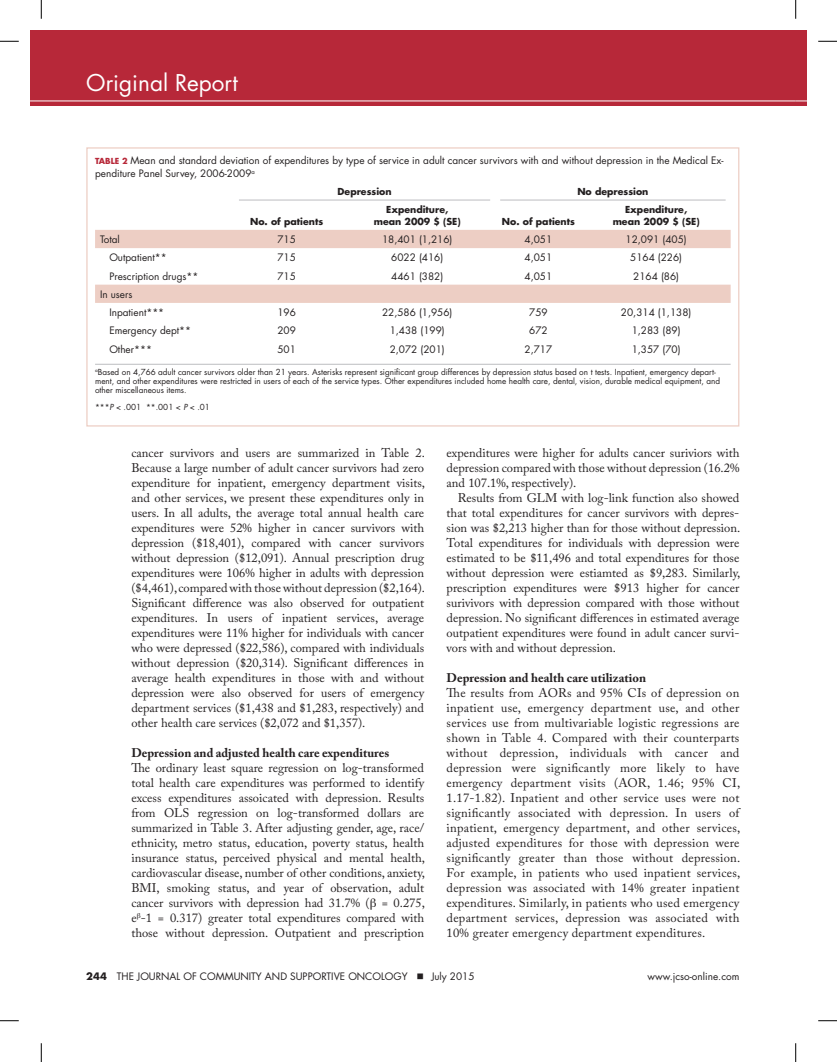
<style>
.page{position:relative;width:837px;height:1062px;background:#fff}
.page>*{position:absolute;margin:0;border:0;box-sizing:border-box;transform-origin:0 0}
.t1{font:22.5px "Futura Std";color:#fff}
.t2{font:12.5px/15px "Adobe Caslon Pro";color:#231f20;text-align:justify}
.t3{font:700 12.5px "Adobe Caslon Pro";color:#231f20}
.t4{font:10px/13.1px "Futura Std";color:#231f20}
.t5{font:700 9.38px/11.9px "Futura Std";color:#231f20;text-align:center}
.t6{font:8.12px/9.4px "Futura Std";color:#231f20}
.s1{font-weight:700;font-size:8.12px;color:#b72839}
.s2{font-style:italic}
.s3{font-weight:700}
</style>
<div class="page">
<hr style="left:95px;top:364px;width:635px;height:1px;background:#bcbdc0">
<svg style="left:95px;top:230px;width:635px;height:73px"></svg>
<hr style="left:239px;top:200px;width:251px;height:1px;background:#bcbdc0">
<hr style="left:500px;top:200px;width:225px;height:1px;background:#bcbdc0">
<div style="left:86px;top:147px;width:653px;height:279px;border:1px solid #edcec4"></div>
<div style="left:30px;top:30px;width:765px;height:75px;background:#b72839"></div>
<div style="left:795px;top:30px;width:11px;height:75px;background:#b72839"></div>
<hr style="left:30px;top:100px;width:765px;height:1px;background:#fff">
<svg style="left:0;top:40px;width:19px;height:2px"></svg>
<svg style="left:818px;top:40px;width:18px;height:2px"></svg>
<svg style="left:0;top:1020px;width:19px;height:1px"></svg>
<svg style="left:818px;top:1020px;width:18px;height:1px"></svg>
<svg style="left:40px;top:0;width:2px;height:19px"></svg>
<svg style="left:40px;top:1043px;width:2px;height:18px"></svg>
<svg style="left:795px;top:0;width:1px;height:19px"></svg>
<svg style="left:795px;top:1043px;width:1px;height:18px"></svg>
<h1 class="t1" style="left:86px;top:68px;width:153px">Original Report</h1>
<p class="t4" style="left:95px;top:154px;width:629px"><span class="s1">TABLE 2</span> Mean and standard deviation of expenditures by type of service in adult cancer survivors with and without depression in the Medical Ex&shy;penditure Panel Survey, 2006-2009<sup>a</sup></p>
<p class="t5" style="left:337px;top:186px;width:55px">Depression</p>
<p class="t5" style="left:577px;top:186px;width:73px">No depression</p>
<p class="t5" style="left:250px;top:215px;width:75px">No. of patients</p>
<p class="t5" style="left:373px;top:203px;width:88px">Expenditure, mean 2009 $ (SE)</p>
<p class="t5" style="left:501px;top:215px;width:75px">No. of patients</p>
<p class="t5" style="left:612px;top:203px;width:88px">Expenditure, mean 2009 $ (SE)</p>
<p class="t4" style="left:100px;top:233px;width:21px">Total</p>
<p class="t4" style="left:277px;top:233px;width:20px">715</p>
<p class="t4" style="left:382px;top:233px;width:72px">18,401 (1,216)</p>
<p class="t4" style="left:524px;top:233px;width:29px">4,051</p>
<p class="t4" style="left:625px;top:233px;width:63px">12,091 (405)</p>
<p class="t4" style="left:109px;top:251px;width:59px">Outpatient**</p>
<p class="t4" style="left:277px;top:251px;width:20px">715</p>
<p class="t4" style="left:391px;top:251px;width:53px">6022 (416)</p>
<p class="t4" style="left:524px;top:251px;width:29px">4,051</p>
<p class="t4" style="left:630px;top:251px;width:53px">5164 (226)</p>
<p class="t4" style="left:109px;top:269px;width:90px">Prescription drugs**</p>
<p class="t4" style="left:277px;top:269px;width:20px">715</p>
<p class="t4" style="left:391px;top:269px;width:53px">4461 (382)</p>
<p class="t4" style="left:524px;top:269px;width:29px">4,051</p>
<p class="t4" style="left:633px;top:269px;width:47px">2164 (86)</p>
<p class="t4" style="left:109px;top:285px;width:56px;line-height:18.2px;text-indent:-9px">In users<br>Inpatient***</p>
<p class="t4" style="left:277px;top:306px;width:20px">196</p>
<p class="t4" style="left:382px;top:306px;width:72px">22,586 (1,956)</p>
<p class="t4" style="left:529px;top:306px;width:20px">759</p>
<p class="t4" style="left:620px;top:306px;width:72px">20,314 (1,138)</p>
<p class="t4" style="left:109px;top:324px;width:83px">Emergency dept**</p>
<p class="t4" style="left:277px;top:324px;width:20px">209</p>
<p class="t4" style="left:389px;top:324px;width:57px">1,438 (199)</p>
<p class="t4" style="left:529px;top:324px;width:20px">672</p>
<p class="t4" style="left:631px;top:324px;width:50px">1,283 (89)</p>
<p class="t4" style="left:109px;top:342px;width:44px">Other***</p>
<p class="t4" style="left:277px;top:342px;width:20px">501</p>
<p class="t4" style="left:389px;top:342px;width:57px">2,072 (201)</p>
<p class="t4" style="left:524px;top:342px;width:29px">2,717</p>
<p class="t4" style="left:631px;top:342px;width:50px">1,357 (70)</p>
<p class="t6" style="left:95px;top:367px;width:626px"><sup>a</sup>Based on 4,766 adult cancer survivors older than 21 years. Asterisks represent significant group differences by depression status based on t tests. Inpatient, emergency depart&shy;ment, and other expenditures were restricted in users of each of the service types. Other expenditures included home health care, dental, vision, durable medical equipment, and other miscellaneous items.</p>
<p class="t6" style="left:95px;top:402px;width:116px">***<span class="s2">P</span> &lt; .001 **.001 &lt; <span class="s2">P</span> &lt; .01</p>
<p class="t2" style="left:131px;top:444px;width:295px">cancer survivors and users are summarized in Table 2.<br>Because a large number of adult cancer survivors had zero expenditure for inpatient, emergency department visits, and other services, we present these expenditures only in users. In all adults, the average total annual health care expenditures were 52% higher in cancer survivors with depression ($18,401), compared with cancer survivors without depression ($12,091). Annual prescription drug expenditures were 106% higher in adults with depression ($4,461), compared with those without depression ($2,164).<br>Significant difference was also observed for outpatient expenditures. In users of inpatient services, average expenditures were 11% higher for individuals with cancer who were depressed ($22,586), compared with individuals without depression ($20,314). Significant differences in average health expenditures in those with and without depression were also observed for users of emergency department services ($1,438 and $1,283, respectively) and other health care services ($2,072 and $1,357).</p>
<p class="t3" style="left:131px;top:745px;width:259px">Depression and adjusted health care expenditures</p>
<p class="t2" style="left:131px;top:759px;width:295px">The ordinary least square regression on log-transformed total health care expenditures was performed to identify excess expenditures assoicated with depression. Results from OLS regression on log-transformed dollars are summarized in Table 3. After adjusting gender, age, race/ ethnicity, metro status, education, poverty status, health insurance status, perceived physical and mental health, cardiovascular disease, number of other conditions, anxiety, BMI, smoking status, and year of observation, adult cancer survivors with depression had 31.7% ( = 0.275, e -1 = 0.317) greater total expenditures compared with those without depression. Outpatient and prescription</p>
<p class="t2" style="left:446px;top:444px;width:294px">expenditures were higher for adults cancer suriviors with depression compared with those without depression (16.2% and 107.1%, respectively).</p>
<p class="t2" style="left:446px;top:489px;width:295px;text-indent:11px">Results from GLM with log-link function also showed that total expenditures for cancer survivors with depres&shy;sion was $2,213 higher than for those without depression.<br>Total expenditures for individuals with depression were estimated to be $11,496 and total expenditures for those without depression were estiamted as $9,283. Similarly, prescription expenditures were $913 higher for cancer surivivors with depression compared with those without depression. No significant differences in estimated average outpatient expenditures were found in adult cancer survi&shy;vors with and without depression.</p>
<p class="t3" style="left:446px;top:670px;width:201px">Depression and health care utilization</p>
<p class="t2" style="left:446px;top:684px;width:295px">The results from AORs and 95% CIs of depression on inpatient use, emergency department use, and other services use from multivariable logistic regressions are shown in Table 4. Compared with their counterparts without depression, individuals with cancer and depression were significantly more likely to have emergency department visits (AOR, 1.46; 95% CI, 1.17-1.82). Inpatient and other service uses were not significantly associated with depression. In users of inpatient, emergency department, and other services, adjusted expenditures for those with depression were significantly greater than those without depression.<br>For example, in patients who used inpatient services, depression was associated with 14% greater inpatient expenditures. Similarly, in patients who used emergency department services, depression was associated with 10% greater emergency department expenditures.</p>
<p class="t4" style="left:86px;top:969px;width:323px"><span class="s3">244</span> THE JOURNAL OF COMMUNITY AND SUPPORTIVE ONCOLOGY</p>
<p class="t4" style="left:431px;top:969px;width:45px">July 2015</p>
<p class="t4" style="left:647px;top:969px;width:93px">www.jcso-online.com</p>
</div>
